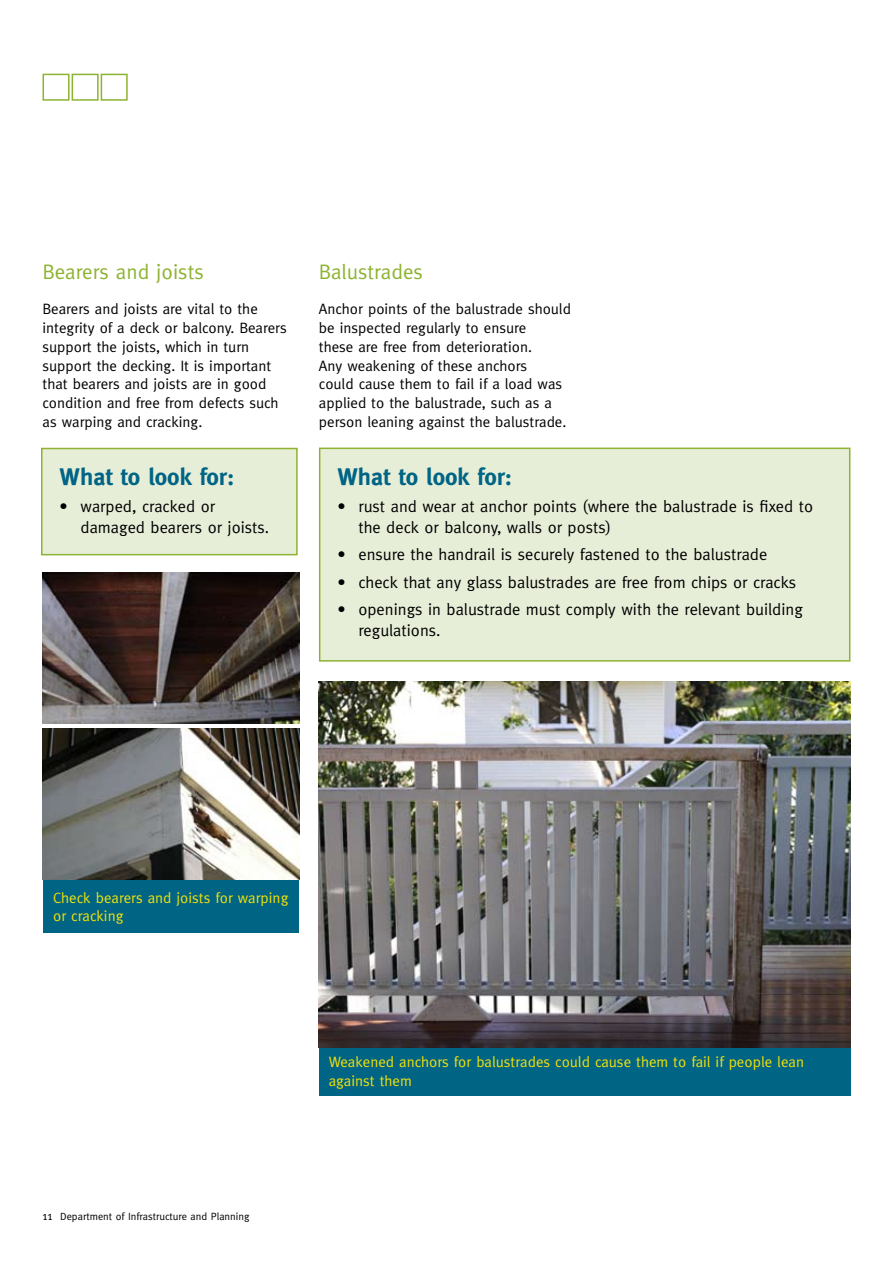
<style>
.page{position:relative;width:893px;height:1263px;background:#fff}
.page>*{position:absolute;margin:0;border:0;box-sizing:border-box;transform-origin:0 0}
.t1{font:700 24px "Meta";color:#006485}
.t2{font:21px "Meta";color:#8db331}
.t3{font:16.5px/21px "Meta";color:#000}
.t4{font:15px/18.8px "Meta";color:#000}
.t5{font:15px/18.8px "Meta";color:#f2e109}
.t6{font:10.5px "Meta";color:#000}
.s1{font-size:12px}
</style>
<div class="page">
<div style="left:43px;top:74px;width:27px;height:27px;background:#fff;border:2px solid #8db331"></div>
<div style="left:72px;top:74px;width:27px;height:27px;background:#fff;border:2px solid #8db331"></div>
<div style="left:101px;top:74px;width:27px;height:27px;background:#fff;border:2px solid #8db331"></div>
<div style="left:319px;top:682px;width:531px;height:414px;background:#006485"></div>
<img style="left:319px;top:682px;width:531px;height:366px">
<div style="left:320px;top:448px;width:530px;height:213px;background:#e7eed8"></div>
<div style="left:319px;top:448px;width:531px;height:214px;border:2px solid #8db331"></div>
<div style="left:43px;top:728px;width:256px;height:205px;background:#006485"></div>
<img style="left:43px;top:728px;width:256px;height:151px">
<img style="left:43px;top:573px;width:256px;height:151px">
<div style="left:42px;top:448px;width:255px;height:107px;background:#e7eed8"></div>
<div style="left:41px;top:448px;width:257px;height:107px;border:2px solid #8db331"></div>
<h2 class="t2" style="left:43px;top:259px;width:163px">Bearers and joists</h2>
<p class="t4" style="left:43px;top:300px;width:246px">Bearers and joists are vital to the integrity of a deck or balcony. Bearers support the joists, which in turn support the decking. It is important that bearers and joists are in good condition and free from defects such as warping and cracking.</p>
<h1 class="t1" style="left:60px;top:463px;width:176px">What to look for:</h1>
<p class="t3" style="left:81px;top:496px;width:190px;text-indent:-21px">• warped, cracked or damaged bearers or joists.</p>
<h2 class="t2" style="left:319px;top:259px;width:105px">Balustrades</h2>
<p class="t4" style="left:319px;top:300px;width:254px">Anchor points of the balustrade should be inspected regularly to ensure<br>these are free from deterioration.<br>Any weakening of these anchors<br>could cause them to fail if a load was applied to the balustrade, such as a person leaning against the balustrade.</p>
<h1 class="t1" style="left:337px;top:462px;width:176px">What to look for:</h1>
<p class="t3" style="left:358px;top:496px;width:456px;text-indent:-21px">• rust and wear at anchor points (where the balustrade is fixed to the deck or balcony, walls or posts)</p>
<p class="t3" style="left:337px;top:544px;width:431px">• ensure the handrail is securely fastened to the balustrade</p>
<p class="t3" style="left:337px;top:571px;width:460px">• check that any glass balustrades are free from chips or cracks</p>
<p class="t3" style="left:358px;top:599px;width:446px;text-indent:-21px">• openings in balustrade must comply with the relevant building regulations.</p>
<p class="t5" style="left:53px;top:888px;width:237px">Check bearers and joists for warping or cracking</p>
<p class="t6" style="left:43px;top:1211px;width:209px"><span class="s1">11</span> Department of Infrastructure and Planning</p>
<p class="t5" style="left:329px;top:1052px;width:477px">Weakened anchors for balustrades could cause them to fail if people lean against them</p>
</div>
